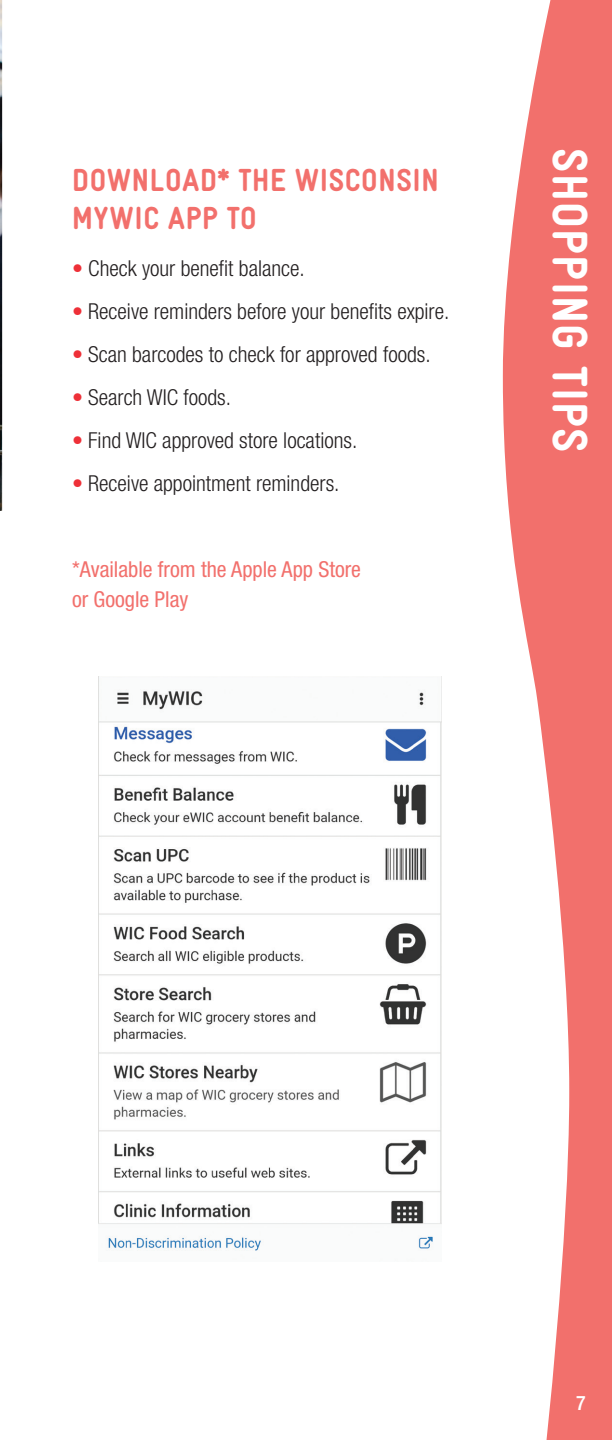
<style>
.page{position:relative;width:612px;height:1440px;background:#fff}
.page>*{position:absolute;margin:0;border:0;box-sizing:border-box;transform-origin:0 0}
.t1{font:900 50px "Gravur Condensed";letter-spacing:.03em;color:#fff}
.t2{font:900 32px/38.4px "Gravur Condensed";letter-spacing:.02em;color:#f2706c}
.t3{font:300 condensed 22px "Helvetica Neue LT Std";color:#231f20}
.t4{font:condensed 22px/30px "Helvetica Neue LT Std";color:#f2706c}
.t5{font:500 condensed 20px "Helvetica Neue LT Std";color:#fff}
.s1{color:#ee3038}
</style>
<div class="page">
<svg style="left:503px;top:0;width:109px;height:1440px;fill:#f2706c"></svg>
<img style="left:0;top:0;width:2px;height:511px">
<img style="left:99px;top:690px;width:342px;height:561px">
<h2 class="t2" style="left:72px;top:161px;width:368px">DOWNLOAD* THE WISCONSIN<br>MYWIC APP TO</h2>
<p class="t3" style="left:72px;top:256px;width:234px"><span class="s1">•</span> Check your benefit balance.</p>
<p class="t3" style="left:72px;top:299px;width:379px"><span class="s1">•</span> Receive reminders before your benefits expire.</p>
<p class="t3" style="left:72px;top:342px;width:360px"><span class="s1">•</span> Scan barcodes to check for approved foods.</p>
<p class="t3" style="left:72px;top:385px;width:161px"><span class="s1">•</span> Search WIC foods.</p>
<p class="t3" style="left:72px;top:428px;width:287px"><span class="s1">•</span> Find WIC approved store locations.</p>
<p class="t3" style="left:72px;top:471px;width:269px"><span class="s1">•</span> Receive appointment reminders.</p>
<p class="t4" style="left:72px;top:554px;width:291px">*Available from the Apple App Store or Google Play</p>
<h1 class="t1" style="left:598px;top:148px;width:306px;rotate:90deg">SHOPPING TIPS</h1>
<p class="t5" style="left:576px;top:1391px;width:11px">7</p>
</div>
